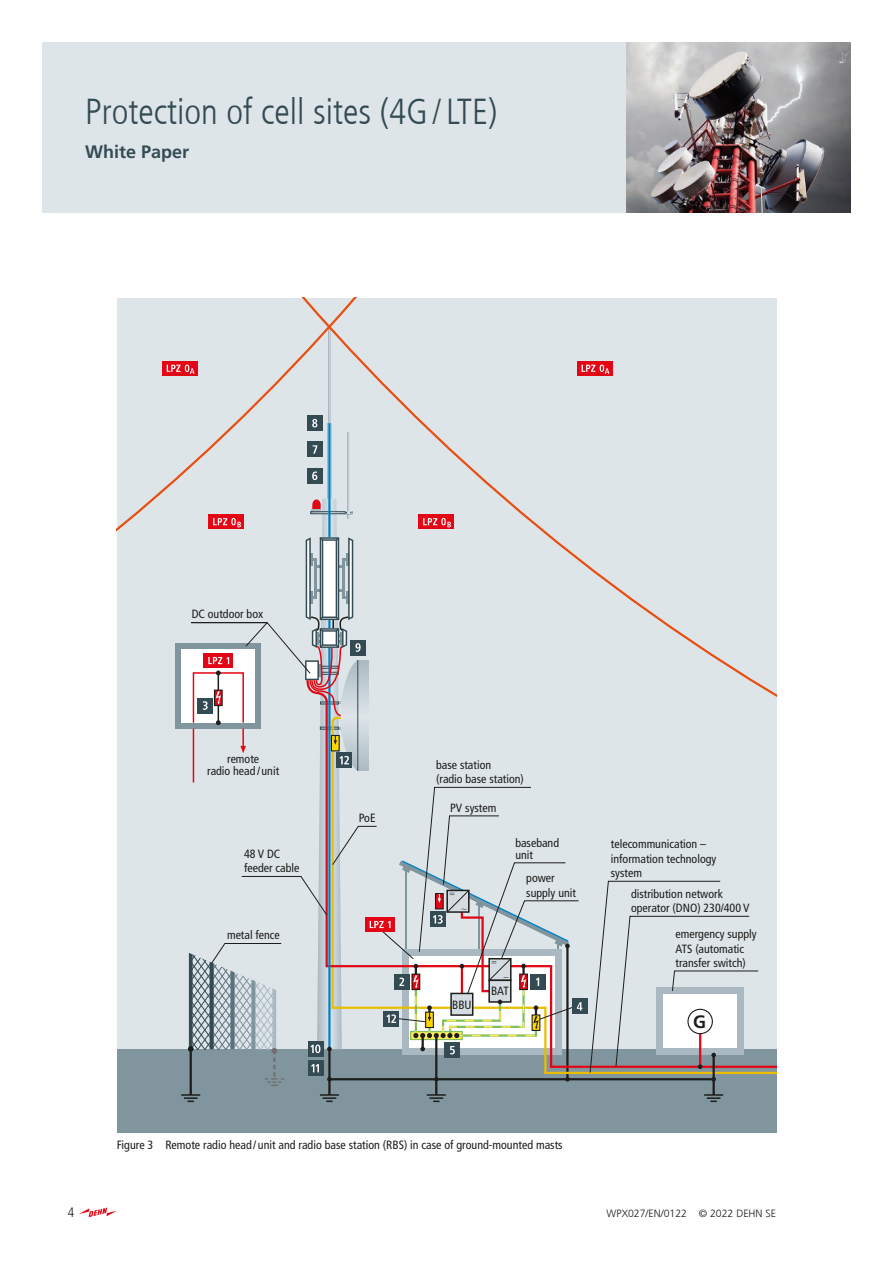
<style>
.page{position:relative;width:893px;height:1263px;background:#fff}
.page>*{position:absolute;margin:0;border:0;box-sizing:border-box;transform-origin:0 0}
.t1{font:300 condensed 36px "Frutiger LT Com";color:#354b54}
.t2{font:700 18px "Frutiger LT Com";color:#354b54}
.t3{font:700 17.85px "Frutiger LT Com";color:#1d1d1b}
.t4{font:300 condensed 13.5px "Frutiger LT Com";color:#1d1d1b}
.t5{font:condensed 12px/14.4px "Frutiger LT Com";color:#1d1d1b}
.t6{font:300 10.5px "Frutiger LT Com";color:#1d1d1b}
</style>
<div class="page">
<svg style="left:79px;top:1207px;width:38px;height:10px"></svg>
<div style="left:43px;top:43px;width:807px;height:170px;background:#dee5e9"></div>
<div style="left:117px;top:1049px;width:659px;height:83px;background:#81959f"></div>
<hr style="left:329px;top:1078px;width:385px;height:2px;background:#1d1d1b">
<hr style="left:712px;top:1055px;width:3px;height:40px;background:#1d1d1b">
<svg style="left:704px;top:1090px;width:19px;height:12px"></svg>
<div style="left:117px;top:298px;width:659px;height:680px;background:#dee5e9"></div>
<div style="left:163px;top:361px;width:35px;height:15px;background:#e30614"></div>
<svg style="left:167px;top:365px;width:28px;height:9px"></svg>
<div style="left:577px;top:361px;width:35px;height:15px;background:#e30614"></div>
<svg style="left:582px;top:365px;width:27px;height:9px"></svg>
<div style="left:307px;top:415px;width:16px;height:16px;background:#354b54"></div>
<svg style="left:312px;top:419px;width:5px;height:8px"></svg>
<div style="left:307px;top:442px;width:16px;height:15px;background:#354b54"></div>
<svg style="left:313px;top:445px;width:4px;height:9px"></svg>
<div style="left:307px;top:468px;width:16px;height:15px;background:#354b54"></div>
<svg style="left:312px;top:471px;width:5px;height:9px"></svg>
<div style="left:572px;top:998px;width:15px;height:16px;background:#354b54"></div>
<svg style="left:589px;top:880px;width:170px;height:201px"></svg>
<svg style="left:176px;top:499px;width:406px;height:603px;background:#cdd1d4"></svg>
<img style="left:626px;top:43px;width:224px;height:170px">
<h1 class="t1" style="left:85px;top:91px;width:414px">Protection of cell sites (4G/LTE)</h1>
<h2 class="t2" style="left:85px;top:141px;width:106px">White Paper</h2>
<p class="t5" style="left:192px;top:607px;width:73px">DC outdoor box</p>
<p class="t5" style="left:207px;top:753px;width:74px;line-height:12px;text-align:center">remote<br>radio head /unit</p>
<p class="t5" style="left:359px;top:811px;width:18px">PoE</p>
<p class="t5" style="left:436px;top:757px;width:89px">base station<br>(radio base station)</p>
<p class="t5" style="left:450px;top:800px;width:48px">PV system</p>
<p class="t5" style="left:515px;top:836px;width:45px;line-height:12px">baseband unit</p>
<p class="t5" style="left:244px;top:846px;width:57px">48 V DC feeder cable</p>
<p class="t5" style="left:611px;top:837px;width:107px">telecommunication – information technology system</p>
<p class="t5" style="left:631px;top:887px;width:120px">distribution network operator (DNO) 230/400 V</p>
<p class="t5" style="left:526px;top:871px;width:51px">power supply unit</p>
<p class="t5" style="left:227px;top:928px;width:54px">metal fence</p>
<p class="t5" style="left:452px;top:997px;width:21px">BBU</p>
<p class="t5" style="left:491px;top:984px;width:19px">BAT</p>
<p class="t5" style="left:675px;top:927px;width:83px">emergency supply<br>ATS (automatic transfer switch)</p>
<h3 class="t3" style="left:693px;top:1011px;width:14px">G</h3>
<p class="t4" style="left:68px;top:1205px;width:8px">4</p>
<p class="t5" style="left:117px;top:1137px;width:447px">Figure 3 Remote radio head / unit and radio base station (RBS) in case of ground-mounted masts</p>
<p class="t6" style="left:607px;top:1207px;width:171px">WPX027/EN/0122 © 2022 DEHN SE</p>
</div>
